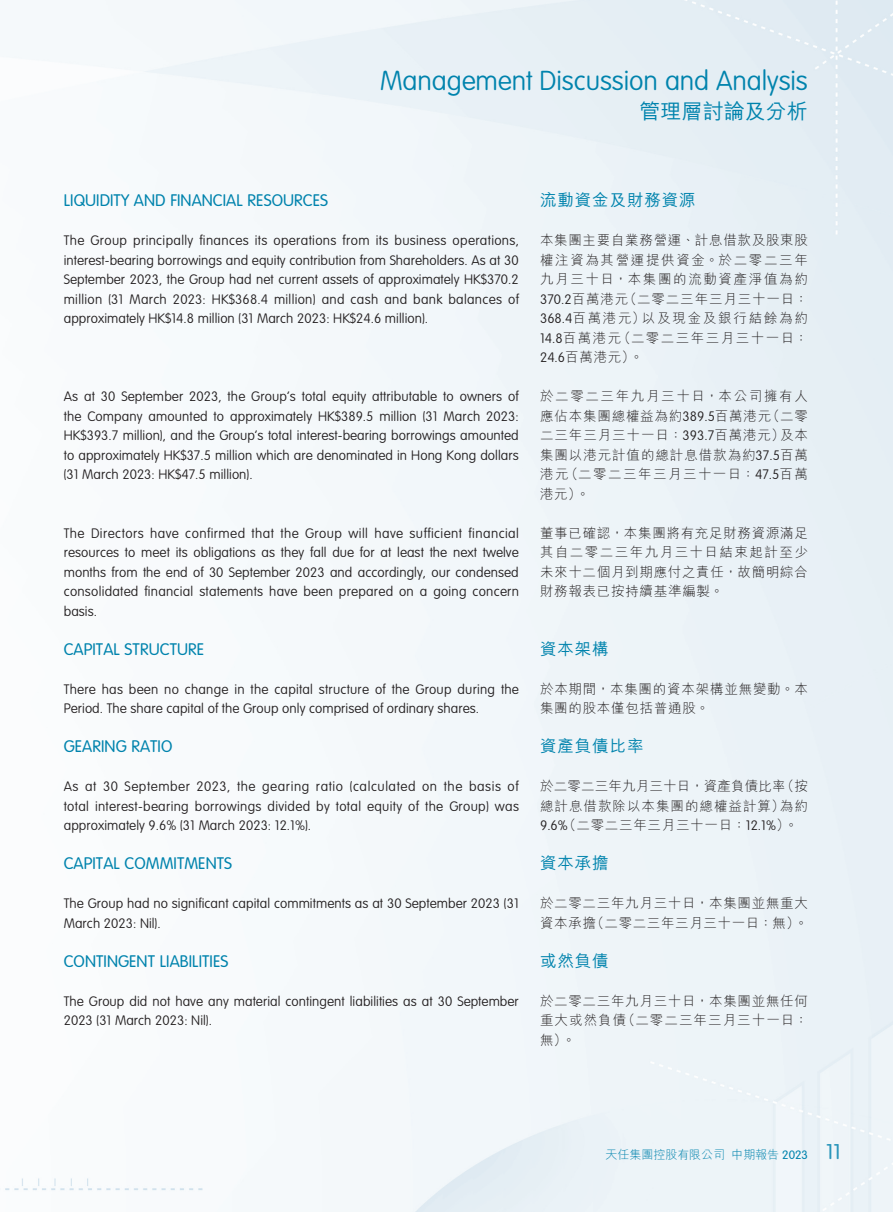
<style>
.page{position:relative;width:893px;height:1212px;background:#fff}
.page>*{position:absolute;margin:0;border:0;box-sizing:border-box;transform-origin:0 0}
.t1{font:100 27px "VAG Rounded Std";letter-spacing:-.005em;color:#0083ad}
.t2{font:500 21px "M Hei HK";letter-spacing:.005em;color:#0083ad}
.t3{font:300 16.5px "VAG Rounded Std";letter-spacing:.005em;color:#0083ad}
.t4{font:500 16.5px "M Hei HK";letter-spacing:.055em;color:#0083ad}
.t5{font:100 13.5px/19.5px "VAG Rounded Std";letter-spacing:.005em;color:#231f20;text-align:justify}
.t6{font:300 13.5px/19.5px "M Hei HK";letter-spacing:.06em;color:#231f20;text-align:justify}
.t7{font:300 12px "M Hei HK";letter-spacing:-.005em;color:#0083ad}
.s1{font-family:"VAG Rounded Std";font-weight:100}
.s2{font-family:"VAG Rounded Std"}
.s3{font-family:"VAG Rounded Std";font-size:21px;color:#2995ba}
</style>
<div class="page">
<h1 class="t1" style="left:380px;top:66px;width:429px">Management Discussion and Analysis</h1>
<h2 class="t2" style="left:639px;top:96px;width:170px">管理層討論及分析</h2>
<p class="t3" style="left:64px;top:191px;width:266px">LIQUIDITY AND FINANCIAL RESOURCES</p>
<p class="t5" style="left:64px;top:231px;width:457px">The Group principally finances its operations from its business operations, interest-bearing borrowings and equity contribution from Shareholders. As at 30<br>September 2023, the Group had net current assets of approximately HK$370.2 million (31 March 2023: HK$368.4 million) and cash and bank balances of approximately HK$14.8 million (31 March 2023: HK$24.6 million).</p>
<p class="t5" style="left:64px;top:387px;width:456px">As at 30 September 2023, the Group’s total equity attributable to owners of the Company amounted to approximately HK$389.5 million (31 March 2023:<br>HK$393.7 million), and the Group’s total interest-bearing borrowings amounted to approximately HK$37.5 million which are denominated in Hong Kong dollars (31 March 2023: HK$47.5 million).</p>
<p class="t5" style="left:64px;top:523px;width:457px">The Directors have confirmed that the Group will have sufficient financial resources to meet its obligations as they fall due for at least the next twelve months from the end of 30 September 2023 and accordingly, our condensed consolidated financial statements have been prepared on a going concern basis.</p>
<p class="t3" style="left:64px;top:639px;width:142px">CAPITAL STRUCTURE</p>
<p class="t5" style="left:64px;top:680px;width:457px">There has been no change in the capital structure of the Group during the<br>Period. The share capital of the Group only comprised of ordinary shares.</p>
<p class="t3" style="left:64px;top:737px;width:110px">GEARING RATIO</p>
<p class="t5" style="left:64px;top:777px;width:457px">As at 30 September 2023, the gearing ratio (calculated on the basis of total interest-bearing borrowings divided by total equity of the Group) was approximately 9.6% (31 March 2023: 12.1%).</p>
<p class="t3" style="left:64px;top:854px;width:170px">CAPITAL COMMITMENTS</p>
<p class="t5" style="left:64px;top:894px;width:456px">The Group had no significant capital commitments as at 30 September 2023 (31<br>March 2023: Nil).</p>
<p class="t3" style="left:64px;top:951px;width:166px">CONTINGENT LIABILITIES</p>
<p class="t5" style="left:64px;top:992px;width:457px">The Group did not have any material contingent liabilities as at 30 September<br>2023 (31 March 2023: Nil).</p>
<p class="t4" style="left:540px;top:188px;width:157px">流動資金及財務資源</p>
<p class="t6" style="left:540px;top:230px;width:269px">本集團主要自業務營運、計息借款及股東股權注資為其營運提供資金。於二零二三年九月三十日，本集團的流動資產淨值為約<span class="s1">370.2</span>百萬港元（二零二三年三月三十一日：<span class="s1">368.4</span>百萬港元）以及現金及銀行結餘為約<span class="s1">14.8</span>百萬港元（二零二三年三月三十一日：<span class="s1">24.6</span>百萬港元）。</p>
<p class="t6" style="left:540px;top:386px;width:269px">於二零二三年九月三十日，本公司擁有人應佔本集團總權益為約<span class="s1">389.5</span>百萬港元（二零二三年三月三十一日：<span class="s1">393.7</span>百萬港元）及本集團以港元計值的總計息借款為約<span class="s1">37.5</span>百萬港元（二零二三年三月三十一日：<span class="s1">47.5</span>百萬港元）。</p>
<p class="t6" style="left:540px;top:523px;width:269px">董事已確認，本集團將有充足財務資源滿足其自二零二三年九月三十日結束起計至少未來十二個月到期應付之責任，故簡明綜合財務報表已按持續基準編製。</p>
<p class="t4" style="left:540px;top:637px;width:70px">資本架構</p>
<p class="t6" style="left:540px;top:679px;width:269px">於本期間，本集團的資本架構並無變動。本集團的股本僅包括普通股。</p>
<p class="t4" style="left:540px;top:734px;width:105px">資產負債比率</p>
<p class="t6" style="left:540px;top:776px;width:269px">於二零二三年九月三十日，資產負債比率（按總計息借款除以本集團的總權益計算）為約<span class="s1">9.6%</span>（二零二三年三月三十一日：<span class="s1">12.1%</span>）。</p>
<p class="t4" style="left:540px;top:851px;width:70px">資本承擔</p>
<p class="t6" style="left:540px;top:893px;width:269px">於二零二三年九月三十日，本集團並無重大資本承擔（二零二三年三月三十一日：無）。</p>
<p class="t4" style="left:540px;top:949px;width:70px">或然負債</p>
<p class="t6" style="left:540px;top:991px;width:269px">於二零二三年九月三十日，本集團並無任何重大或然負債（二零二三年三月三十一日：無）。</p>
<p class="t7" style="left:606px;top:1148px;width:237px">天任集團控股有限公司 中期報告 <span class="s2">2023</span> <span class="s3">11</span></p>
</div>
